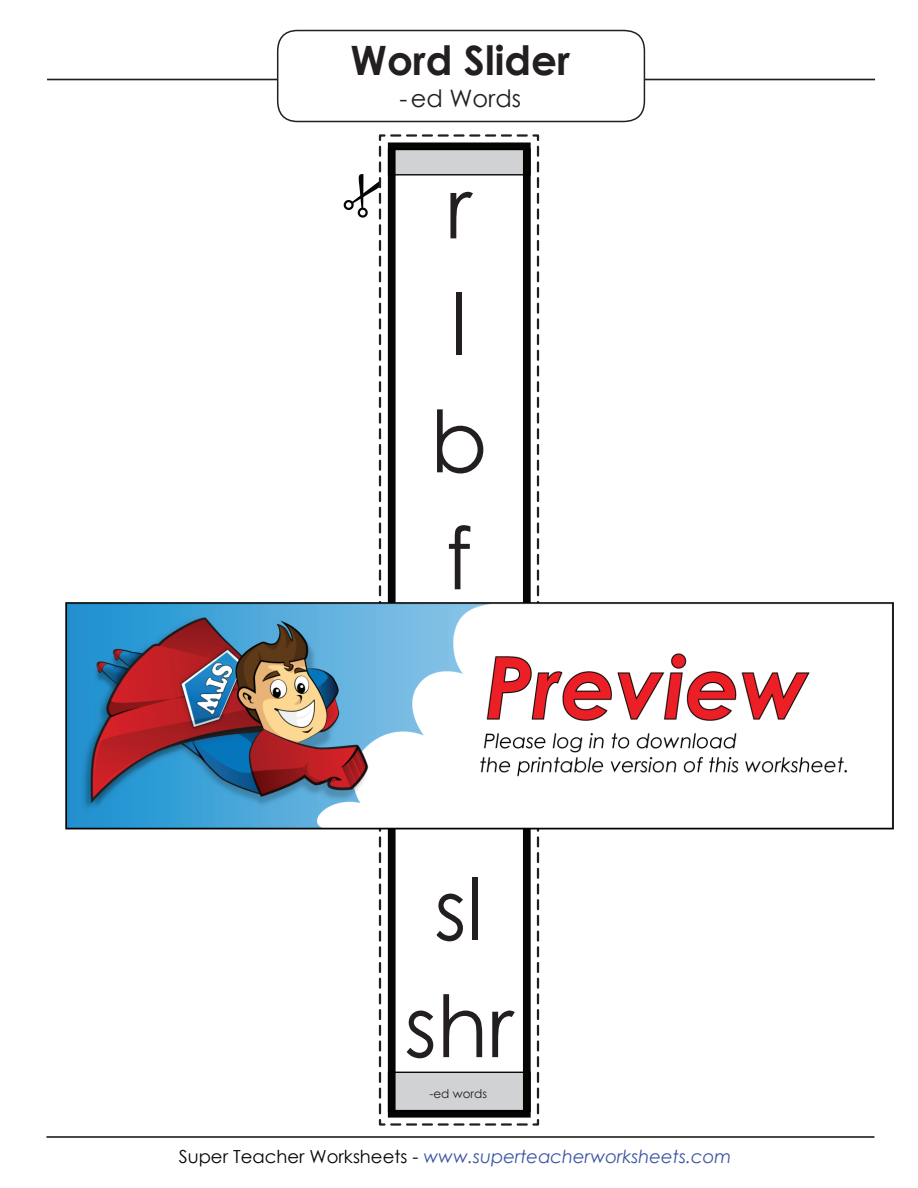
<style>
.page{position:relative;width:918px;height:1188px;background:#fff}
.page>*{position:absolute;margin:0;border:0;box-sizing:border-box;transform-origin:0 0}
.t1{font:85.5px/117px "Century STW3";color:#231f20}
.t2{font:700 40.5px "Century Gothic 2";color:#231f20}
.t3{font:24px "Century Gothic 2";color:#231f20}
.t4{font:italic 18px "Century Gothic 2";color:#3a54a4}
.t5{font:12px "Century STW3";color:#231f20}
.s1{font-style:normal;color:#050504}
</style>
<div class="page">
<hr style="left:47px;top:79px;width:828px;height:1px;background:#231f20">
<div style="left:278px;top:31px;width:366px;height:91px;background:#fff;border-radius:21px"></div>
<div style="left:277px;top:30px;width:368px;height:92px;border:2px solid #231f20;border-radius:21px"></div>
<svg style="left:344px;top:134px;width:196px;height:992px"></svg>
<hr style="left:46px;top:1136px;width:828px;height:2px;background:#231f20">
<img style="left:65px;top:585px;width:828px;height:258px">
<h2 class="t2" style="left:351px;top:30px;width:221px">Word Slider</h2>
<h3 class="t3" style="left:399px;top:81px;width:123px">-ed Words</h3>
<h1 class="t1" style="left:430px;top:148px;width:59px">r l b f</h1>
<h1 class="t1" style="left:404px;top:849px;width:110px;text-align:center">sl shr</h1>
<p class="t5" style="left:429px;top:1085px;width:59px">-ed words</p>
<p class="t4" style="left:179px;top:1143px;width:554px"><span class="s1">Super Teacher Worksheets -</span> www.superteacherworksheets.com</p>
</div>
